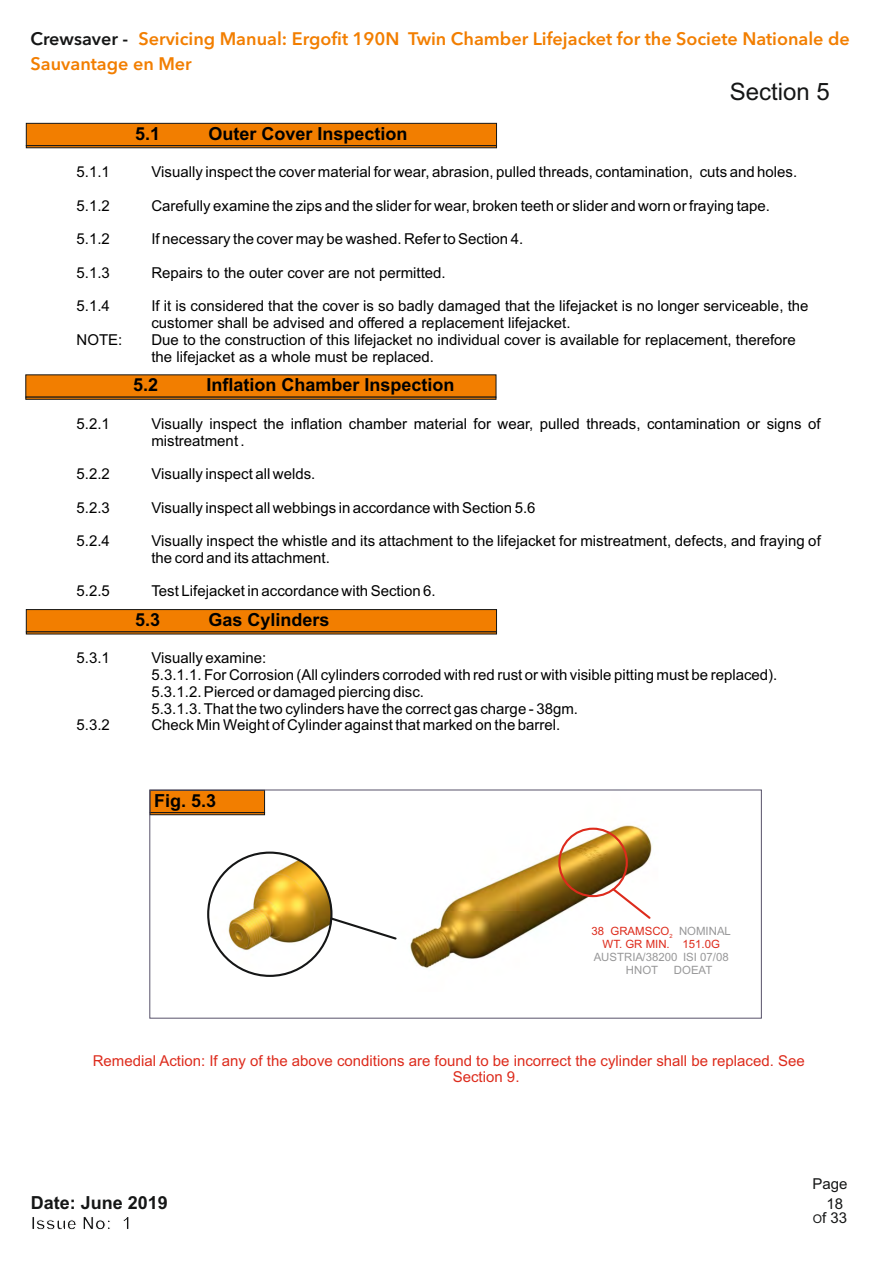
<style>
.page{position:relative;width:893px;height:1263px;background:#fff}
.page>*{position:absolute;margin:0;border:0;box-sizing:border-box;transform-origin:0 0}
.t1{font:24px "Arial";color:#151616}
.t2{font:600 18px/24.6px "Avenir Next";color:#f27e00}
.t3{font:700 18px "Arial";color:#000}
.t4{font:700 18px/20.1px "Arial";color:#151616}
.t5{font:15px/16.8px "Arial";color:#000}
.t6{font:15px/16.8px "Arial";color:#dd2b1c}
.t7{font:15px "Arial";color:#151616}
.t8{font:11.4px/12.8px "Arial";color:#dd2b1c;text-align:center}
.t9{font:11.4px/12.8px "Arial";color:#989899}
.s1{color:#151616}
.s2{color:#989899}
.s3{font-size:12px}
</style>
<div class="page">
<div style="left:26px;top:123px;width:471px;height:23px;background:#f27e00;border:1px solid #151616"></div>
<div style="left:26px;top:145px;width:471px;height:3px;background:#f27e00;border:1px solid #151616"></div>
<div style="left:26px;top:375px;width:470px;height:22px;background:#f27e00"></div>
<hr style="left:26px;top:397px;width:470px;height:2px;background:#f27e00">
<img style="left:381px;top:789px;width:292px;height:180px">
<div style="left:558px;top:828px;width:70px;height:69px;border:2px solid #dd2b1c;border-radius:50%"></div>
<svg style="left:610px;top:886px;width:42px;height:35px"></svg>
<div style="left:26px;top:609px;width:471px;height:23px;background:#f27e00;border:1px solid #151616"></div>
<hr style="left:26px;top:632px;width:471px;height:2px;background:#f27e00">
<img style="left:208px;top:853px;width:123px;height:123px;border-radius:50%">
<svg style="left:329px;top:916px;width:69px;height:25px"></svg>
<div style="left:150px;top:790px;width:115px;height:23px;background:#f27e00"></div>
<div style="left:150px;top:812px;width:115px;height:3px;background:#f27e00;border:1px solid #151616"></div>
<div style="left:149px;top:790px;width:613px;height:228px;border:1px solid #57526a"></div>
<p class="t2" style="left:31px;top:27px;width:821px"><span class="s1">Crewsaver -</span> Servicing Manual: Ergofit 190N Twin Chamber Lifejacket for the Societe Nationale de<br>Sauvantage en Mer</p>
<p class="t3" style="left:135px;top:123px;width:27px">5.1</p>
<p class="t3" style="left:208px;top:123px;width:201px">Outer Cover Inspection</p>
<h1 class="t1" style="left:730px;top:77px;width:102px">Section 5</h1>
<p class="t5" style="left:77px;top:164px;width:35px">5.1.1</p>
<p class="t5" style="left:151px;top:164px;width:647px">Visually inspect the cover material for wear, abrasion, pulled threads, contamination, cuts and holes.</p>
<p class="t5" style="left:77px;top:197px;width:35px">5.1.2</p>
<p class="t5" style="left:151px;top:197px;width:620px">Carefully examine the zips and the slider for wear, broken teeth or slider and worn or fraying tape.</p>
<p class="t5" style="left:77px;top:231px;width:35px">5.1.2</p>
<p class="t5" style="left:151px;top:231px;width:373px">If necessary the cover may be washed. Refer to Section 4.</p>
<p class="t5" style="left:77px;top:264px;width:35px">5.1.3</p>
<p class="t5" style="left:151px;top:264px;width:296px">Repairs to the outer cover are not permitted.</p>
<p class="t5" style="left:77px;top:298px;width:35px">5.1.4</p>
<p class="t5" style="left:151px;top:298px;width:658px">If it is considered that the cover is so badly damaged that the lifejacket is no longer serviceable, the customer shall be advised and offered a replacement lifejacket.</p>
<p class="t5" style="left:77px;top:331px;width:47px">NOTE:</p>
<p class="t5" style="left:151px;top:331px;width:646px">Due to the construction of this lifejacket no individual cover is available for replacement, therefore the lifejacket as a whole must be replaced.</p>
<p class="t3" style="left:133px;top:374px;width:27px">5.2</p>
<p class="t3" style="left:206px;top:374px;width:250px">Inflation Chamber Inspection</p>
<p class="t5" style="left:77px;top:415px;width:35px">5.2.1</p>
<p class="t5" style="left:151px;top:415px;width:671px">Visually inspect the inflation chamber material for wear, pulled threads, contamination or signs of mistreatment .</p>
<p class="t5" style="left:77px;top:465px;width:35px">5.2.2</p>
<p class="t5" style="left:151px;top:465px;width:165px">Visually inspect all welds.</p>
<p class="t5" style="left:77px;top:499px;width:35px">5.2.3</p>
<p class="t5" style="left:151px;top:499px;width:386px">Visually inspect all webbings in accordance with Section 5.6</p>
<p class="t5" style="left:77px;top:532px;width:35px">5.2.4</p>
<p class="t5" style="left:151px;top:532px;width:671px">Visually inspect the whistle and its attachment to the lifejacket for mistreatment, defects, and fraying of the cord and its attachment.</p>
<p class="t5" style="left:77px;top:583px;width:35px">5.2.5</p>
<p class="t5" style="left:151px;top:583px;width:286px">Test Lifejacket in accordance with Section 6.</p>
<p class="t3" style="left:135px;top:609px;width:27px">5.3</p>
<p class="t3" style="left:208px;top:609px;width:123px">Gas Cylinders</p>
<p class="t5" style="left:77px;top:650px;width:35px">5.3.1</p>
<p class="t5" style="left:151px;top:650px;width:116px">Visually examine:</p>
<p class="t5" style="left:151px;top:667px;width:627px">5.3.1.1. For Corrosion (All cylinders corroded with red rust or with visible pitting must be replaced).</p>
<p class="t5" style="left:151px;top:683px;width:428px">5.3.1.2. Pierced or damaged piercing disc.<br>5.3.1.3. That the two cylinders have the correct gas charge - 38gm.</p>
<p class="t5" style="left:77px;top:717px;width:35px">5.3.2</p>
<p class="t5" style="left:151px;top:717px;width:410px">Check Min Weight of Cylinder against that marked on the barrel.</p>
<p class="t3" style="left:154px;top:791px;width:64px">Fig. 5.3</p>
<p class="t8" style="left:591px;top:925px;width:141px">38 GRAMSCO<sub>2</sub> <span class="s2">NOMINAL<br></span>WT. GR MIN. 151.0G</p>
<p class="t9" style="left:626px;top:951px;width:104px;text-indent:-32px">AUSTRIA/38200 ISI 07/08<br>HNOT</p>
<p class="t9" style="left:674px;top:963px;width:40px">DOEAT</p>
<p class="t6" style="left:453px;top:1052px;width:353px;text-indent:-360px">Remedial Action: If any of the above conditions are found to be incorrect the cylinder shall be replaced. See<br>Section 9.</p>
<p class="t4" style="left:31px;top:1193px;width:139px">Date: June 2019<br>Issue No: 1</p>
<p class="t7" style="left:812px;top:1175px;width:37px">Page</p>
<p class="t7" style="left:813px;top:1209px;width:36px"><span class="s3">O</span>f 33</p>
<p class="t7" style="left:826px;top:1195px;width:18px">18</p>
</div>
